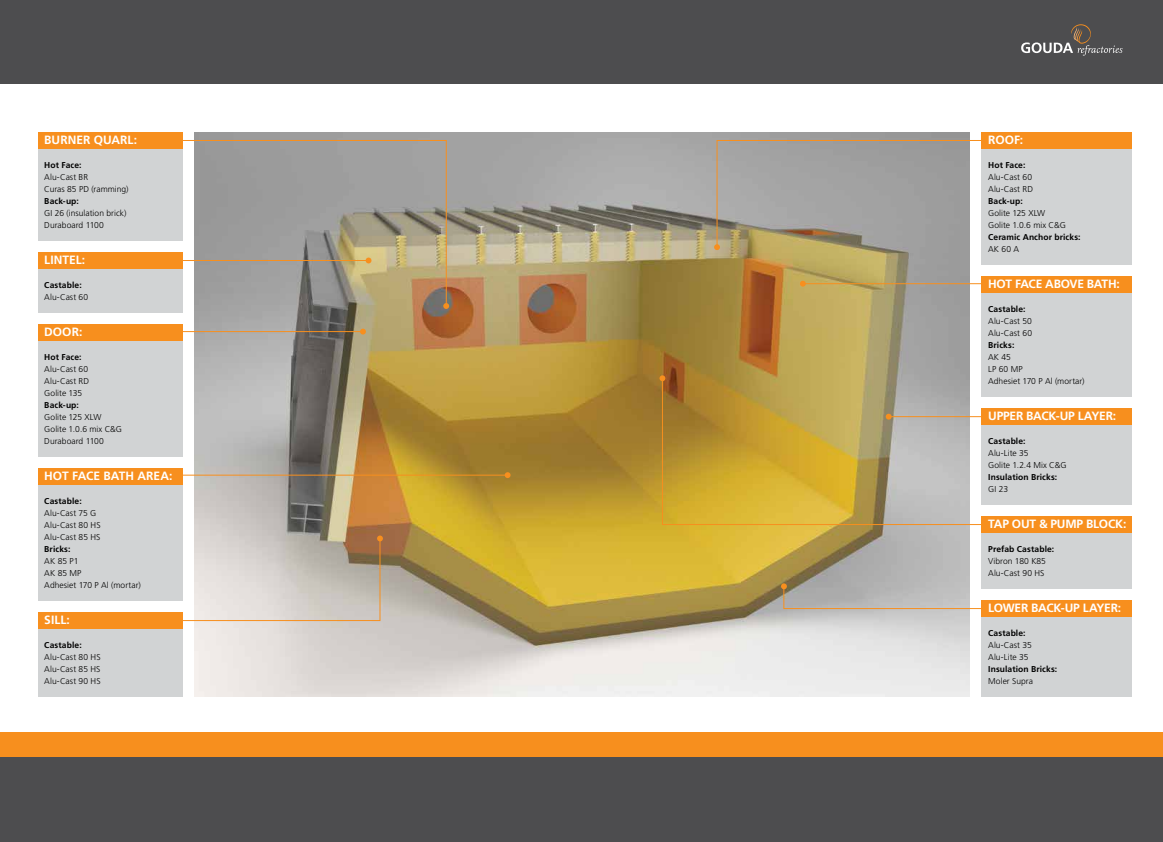
<style>
.page{position:relative;width:1163px;height:842px;background:#fff}
.page>*{position:absolute;margin:0;border:0;box-sizing:border-box;transform-origin:0 0}
.t1{font:700 12px "Frutiger";letter-spacing:-.015em;color:#fff}
.t2{font:300 8.5px/12px "Frutiger";letter-spacing:.005em;color:#000}
.t3{font:700 8.5px "Frutiger";letter-spacing:.015em;color:#000}
</style>
<div class="page">
<img style="left:194px;top:132px;width:775px;height:564px">
<div style="left:38px;top:132px;width:144px;height:17px;background:#f78f1e"></div>
<div style="left:981px;top:132px;width:150px;height:17px;background:#f78f1e"></div>
<div style="left:981px;top:276px;width:150px;height:17px;background:#f78f1e"></div>
<div style="left:981px;top:516px;width:150px;height:17px;background:#f78f1e"></div>
<div style="left:38px;top:252px;width:144px;height:17px;background:#f78f1e"></div>
<div style="left:38px;top:324px;width:144px;height:17px;background:#f78f1e"></div>
<div style="left:38px;top:468px;width:144px;height:17px;background:#f78f1e"></div>
<div style="left:38px;top:612px;width:144px;height:17px;background:#f78f1e"></div>
<div style="left:38px;top:149px;width:144px;height:91px;background:#d1d3d4"></div>
<div style="left:981px;top:149px;width:150px;height:115px;background:#d1d3d4"></div>
<div style="left:981px;top:293px;width:150px;height:103px;background:#d1d3d4"></div>
<div style="left:981px;top:533px;width:150px;height:55px;background:#d1d3d4"></div>
<div style="left:38px;top:269px;width:144px;height:43px;background:#d1d3d4"></div>
<div style="left:38px;top:341px;width:144px;height:115px;background:#d1d3d4"></div>
<div style="left:38px;top:485px;width:144px;height:115px;background:#d1d3d4"></div>
<div style="left:38px;top:629px;width:144px;height:67px;background:#d1d3d4"></div>
<div style="left:0;top:756px;width:1162px;height:86px;background:#4d4d4f"></div>
<div style="left:0;top:732px;width:1162px;height:24px;background:#f78f1e"></div>
<div style="left:0;top:0;width:1162px;height:84px;background:#4d4d4f"></div>
<svg style="left:1021px;top:24px;width:101px;height:32px"></svg>
<svg style="left:161px;top:139px;width:286px;height:168px;background:#a8a399"></svg>
<svg style="left:443px;top:303px;width:6px;height:6px"></svg>
<svg style="left:365px;top:258px;width:6px;height:5px"></svg>
<hr style="left:158px;top:260px;width:210px;height:1px;background:#f78f1e">
<svg style="left:360px;top:329px;width:6px;height:5px"></svg>
<hr style="left:131px;top:331px;width:232px;height:1px;background:#f78f1e">
<svg style="left:504px;top:472px;width:6px;height:6px"></svg>
<hr style="left:177px;top:475px;width:330px;height:1px;background:#f78f1e">
<svg style="left:799px;top:281px;width:6px;height:6px"></svg>
<hr style="left:802px;top:283px;width:183px;height:1px;background:#f78f1e">
<svg style="left:139px;top:535px;width:244px;height:86px"></svg>
<svg style="left:780px;top:583px;width:225px;height:26px;background:#bebab4"></svg>
<svg style="left:659px;top:375px;width:6px;height:6px"></svg>
<svg style="left:661px;top:377px;width:324px;height:148px;background:#c1a961"></svg>
<svg style="left:714px;top:139px;width:267px;height:111px;background:#a6a29c"></svg>
<div style="left:981px;top:408px;width:150px;height:17px;background:#f78f1e"></div>
<div style="left:981px;top:425px;width:150px;height:79px;background:#d1d3d4"></div>
<div style="left:981px;top:600px;width:150px;height:17px;background:#f78f1e"></div>
<div style="left:981px;top:617px;width:150px;height:79px;background:#d1d3d4"></div>
<h1 class="t1" style="left:44px;top:133px;width:94px">BURNER QUARL:</h1>
<p class="t3" style="left:44px;top:160px;width:39px">Hot Face:</p>
<p class="t2" style="left:44px;top:171px;width:86px">Alu-Cast BR<br>Curas 85 PD (ramming)</p>
<p class="t3" style="left:44px;top:196px;width:36px">Back-up:</p>
<p class="t2" style="left:44px;top:207px;width:84px">GI 26 (insulation brick)<br>Duraboard 1100</p>
<h1 class="t1" style="left:44px;top:253px;width:42px">LINTEL:</h1>
<p class="t3" style="left:44px;top:280px;width:39px">Castable:</p>
<p class="t2" style="left:44px;top:291px;width:45px">Alu-Cast 60</p>
<h1 class="t1" style="left:44px;top:325px;width:40px">DOOR:</h1>
<p class="t3" style="left:44px;top:352px;width:39px">Hot Face:</p>
<p class="t2" style="left:44px;top:363px;width:46px;text-align:justify">Alu-Cast 60<br>Alu-Cast RD Golite 135</p>
<p class="t3" style="left:44px;top:400px;width:36px">Back-up:</p>
<p class="t2" style="left:44px;top:411px;width:79px">Golite 125 XLW<br>Golite 1.0.6 mix C&amp;G<br>Duraboard 1100</p>
<h1 class="t1" style="left:44px;top:469px;width:130px">HOT FACE BATH AREA:</h1>
<p class="t3" style="left:44px;top:496px;width:39px">Castable:</p>
<p class="t2" style="left:44px;top:507px;width:58px">Alu-Cast 75 G<br>Alu-Cast 80 HS<br>Alu-Cast 85 HS</p>
<p class="t3" style="left:44px;top:544px;width:28px">Bricks:</p>
<p class="t2" style="left:44px;top:555px;width:98px">AK 85 P1<br>AK 85 MP<br>Adhesiet 170 P Al (mortar)</p>
<h1 class="t1" style="left:44px;top:613px;width:27px">SILL:</h1>
<p class="t3" style="left:44px;top:640px;width:39px">Castable:</p>
<p class="t2" style="left:44px;top:651px;width:58px;text-align:justify">Alu-Cast 80 HS Alu-Cast 85 HS Alu-Cast 90 HS</p>
<h1 class="t1" style="left:988px;top:133px;width:37px">ROOF:</h1>
<p class="t3" style="left:988px;top:160px;width:39px">Hot Face:</p>
<p class="t2" style="left:988px;top:171px;width:46px">Alu-Cast 60<br>Alu-Cast RD</p>
<p class="t3" style="left:988px;top:196px;width:36px">Back-up:</p>
<p class="t2" style="left:988px;top:207px;width:79px">Golite 125 XLW<br>Golite 1.0.6 mix C&amp;G</p>
<p class="t3" style="left:988px;top:232px;width:94px">Ceramic Anchor bricks:</p>
<p class="t2" style="left:988px;top:243px;width:32px">AK 60 A</p>
<h1 class="t1" style="left:988px;top:277px;width:133px">HOT FACE ABOVE BATH:</h1>
<p class="t3" style="left:988px;top:304px;width:39px">Castable:</p>
<p class="t2" style="left:988px;top:315px;width:45px">Alu-Cast 50<br>Alu-Cast 60</p>
<p class="t3" style="left:988px;top:340px;width:28px">Bricks:</p>
<p class="t2" style="left:988px;top:351px;width:98px">AK 45<br>LP 60 MP<br>Adhesiet 170 P Al (mortar)</p>
<h1 class="t1" style="left:988px;top:409px;width:129px">UPPER BACK-UP LAYER:</h1>
<p class="t3" style="left:988px;top:436px;width:39px">Castable:</p>
<p class="t2" style="left:988px;top:447px;width:80px">Alu-Lite 35<br>Golite 1.2.4 Mix C&amp;G</p>
<p class="t3" style="left:988px;top:472px;width:71px">Insulation Bricks:</p>
<p class="t2" style="left:988px;top:483px;width:21px">GI 23</p>
<h1 class="t1" style="left:988px;top:517px;width:140px">TAP OUT &amp; PUMP BLOCK:</h1>
<p class="t3" style="left:988px;top:544px;width:68px">Prefab Castable:</p>
<p class="t2" style="left:988px;top:555px;width:59px">Vibron 180 K85<br>Alu-Cast 90 HS</p>
<h1 class="t1" style="left:988px;top:601px;width:134px">LOWER BACK-UP LAYER:</h1>
<p class="t3" style="left:988px;top:628px;width:39px">Castable:</p>
<p class="t2" style="left:988px;top:639px;width:45px">Alu-Cast 35<br>Alu-Lite 35</p>
<p class="t3" style="left:988px;top:664px;width:71px">Insulation Bricks:</p>
<p class="t2" style="left:988px;top:675px;width:46px">Moler Supra</p>
</div>
